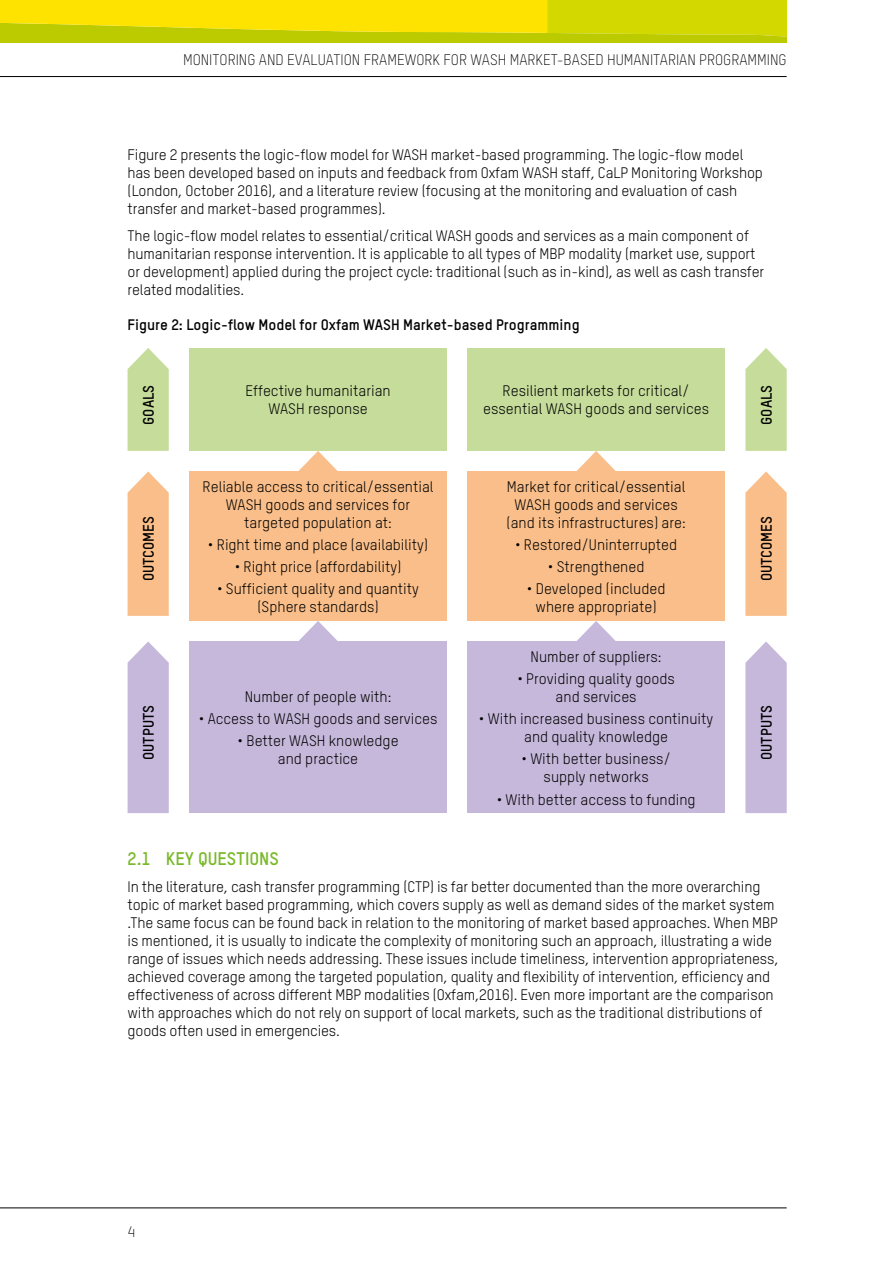
<style>
.page{position:relative;width:893px;height:1263px;background:#fff}
.page>*{position:absolute;margin:0;border:0;box-sizing:border-box;transform-origin:0 0}
.t1{font:700 18px "Oxfam TSTARPRO";color:#7ab929}
.t2{font:15px/18px "Oxfam TSTARPRO";letter-spacing:-.01em;color:#000;text-align:center}
.t3{font:700 15px "Oxfam TSTARPRO";color:#000}
.t4{font:300 15px "Oxfam TSTARPRO";color:#000}
</style>
<div class="page">
<svg style="left:0;top:0;width:787px;height:43px;background:#e0d900"></svg>
<hr style="left:0;top:76px;width:787px;height:1px;background:#000">
<hr style="left:0;top:1207px;width:787px;height:1px;background:#000">
<svg style="left:299px;top:451px;width:39px;height:20px"></svg>
<svg style="left:299px;top:621px;width:39px;height:20px"></svg>
<svg style="left:577px;top:451px;width:39px;height:20px"></svg>
<svg style="left:577px;top:621px;width:39px;height:20px"></svg>
<div style="left:189px;top:471px;width:258px;height:150px;background:#f9be89"></div>
<div style="left:189px;top:641px;width:258px;height:172px;background:#c6b8db"></div>
<div style="left:467px;top:641px;width:258px;height:172px;background:#c6b8db"></div>
<div style="left:467px;top:471px;width:258px;height:150px;background:#f9be89"></div>
<svg style="left:128px;top:641px;width:41px;height:172px;background:#c9bcdd"></svg>
<svg style="left:745px;top:641px;width:42px;height:172px;background:#cabddd"></svg>
<svg style="left:128px;top:471px;width:41px;height:145px;background:#f9c392"></svg>
<svg style="left:745px;top:471px;width:42px;height:145px;background:#f9c494"></svg>
<div style="left:189px;top:348px;width:258px;height:103px;background:#c5dc9b"></div>
<div style="left:467px;top:348px;width:258px;height:103px;background:#c5dc9b"></div>
<svg style="left:128px;top:348px;width:41px;height:103px;background:#cbdfa5"></svg>
<svg style="left:745px;top:348px;width:42px;height:103px;background:#cbe0a7"></svg>
<p class="t4" style="left:183px;top:51px;width:605px">MONITORING AND EVALUATION FRAMEWORK FOR WASH MARKET-BASED HUMANITARIAN PROGRAMMING</p>
<p class="t2" style="left:128px;top:146px;width:637px;text-align:left">Figure 2 presents the logic-flow model for WASH market-based programming. The logic-flow model has been developed based on inputs and feedback from Oxfam WASH staff, CaLP Monitoring Workshop (London, October 2016), and a literature review (focusing at the monitoring and evaluation of cash transfer and market-based programmes).</p>
<p class="t2" style="left:128px;top:226px;width:638px;text-align:left">The logic-flow model relates to essential/critical WASH goods and services as a main component of humanitarian response intervention. It is applicable to all types of MBP modality (market use, support or development) applied during the project cycle: traditional (such as in-kind), as well as cash transfer related modalities.</p>
<p class="t3" style="left:128px;top:315px;width:454px">Figure 2: Logic-flow Model for Oxfam WASH Market-based Programming</p>
<p class="t2" style="left:245px;top:382px;width:147px">Effective humanitarian<br>WASH response</p>
<p class="t2" style="left:483px;top:382px;width:228px">Resilient markets for critical/ essential WASH goods and services</p>
<p class="t3" style="left:139px;top:425px;width:41px;rotate:-90deg">GOALS</p>
<p class="t3" style="left:757px;top:425px;width:41px;rotate:-90deg">GOALS</p>
<p class="t2" style="left:203px;top:477px;width:232px">Reliable access to critical/essential<br>WASH goods and services for targeted population at:</p>
<p class="t2" style="left:208px;top:535px;width:222px">• Right time and place (availability)</p>
<p class="t2" style="left:235px;top:558px;width:168px">• Right price (affordability)</p>
<p class="t2" style="left:217px;top:580px;width:204px">• Sufficient quality and quantity (Sphere standards)</p>
<p class="t2" style="left:506px;top:477px;width:181px">Market for critical/essential<br>WASH goods and services (and its infrastructures) are:</p>
<p class="t2" style="left:515px;top:535px;width:164px">• Restored/Uninterrupted</p>
<p class="t2" style="left:548px;top:558px;width:98px">• Strengthened</p>
<p class="t2" style="left:527px;top:580px;width:140px">• Developed (included where appropriate)</p>
<p class="t3" style="left:139px;top:581px;width:67px;rotate:-90deg">OUTCOMES</p>
<p class="t3" style="left:757px;top:581px;width:67px;rotate:-90deg">OUTCOMES</p>
<p class="t2" style="left:531px;top:647px;width:133px">Number of suppliers:</p>
<p class="t2" style="left:517px;top:669px;width:159px">• Providing quality goods and services</p>
<p class="t2" style="left:479px;top:710px;width:236px">• With increased business continuity and quality knowledge</p>
<p class="t2" style="left:521px;top:750px;width:151px">• With better business/ supply networks</p>
<p class="t2" style="left:497px;top:790px;width:201px">• With better access to funding</p>
<p class="t2" style="left:245px;top:687px;width:148px">Number of people with:</p>
<p class="t2" style="left:199px;top:710px;width:240px">• Access to WASH goods and services</p>
<p class="t2" style="left:238px;top:732px;width:163px">• Better WASH knowledge and practice</p>
<p class="t3" style="left:139px;top:760px;width:56px;rotate:-90deg">OUTPUTS</p>
<p class="t3" style="left:757px;top:760px;width:56px;rotate:-90deg">OUTPUTS</p>
<p class="t1" style="left:128px;top:847px;width:153px">2.1 KEY QUESTIONS</p>
<p class="t2" style="left:128px;top:877px;width:653px;text-align:left">In the literature, cash transfer programming (CTP) is far better documented than the more overarching topic of market based programming, which covers supply as well as demand sides of the market system .The same focus can be found back in relation to the monitoring of market based approaches. When MBP is mentioned, it is usually to indicate the complexity of monitoring such an approach, illustrating a wide range of issues which needs addressing. These issues include timeliness, intervention appropriateness, achieved coverage among the targeted population, quality and flexibility of intervention, efficiency and effectiveness of across different MBP modalities (Oxfam,2016). Even more important are the comparison with approaches which do not rely on support of local markets, such as the traditional distributions of goods often used in emergencies.</p>
<p class="t4" style="left:128px;top:1222px;width:9px">4</p>
</div>
